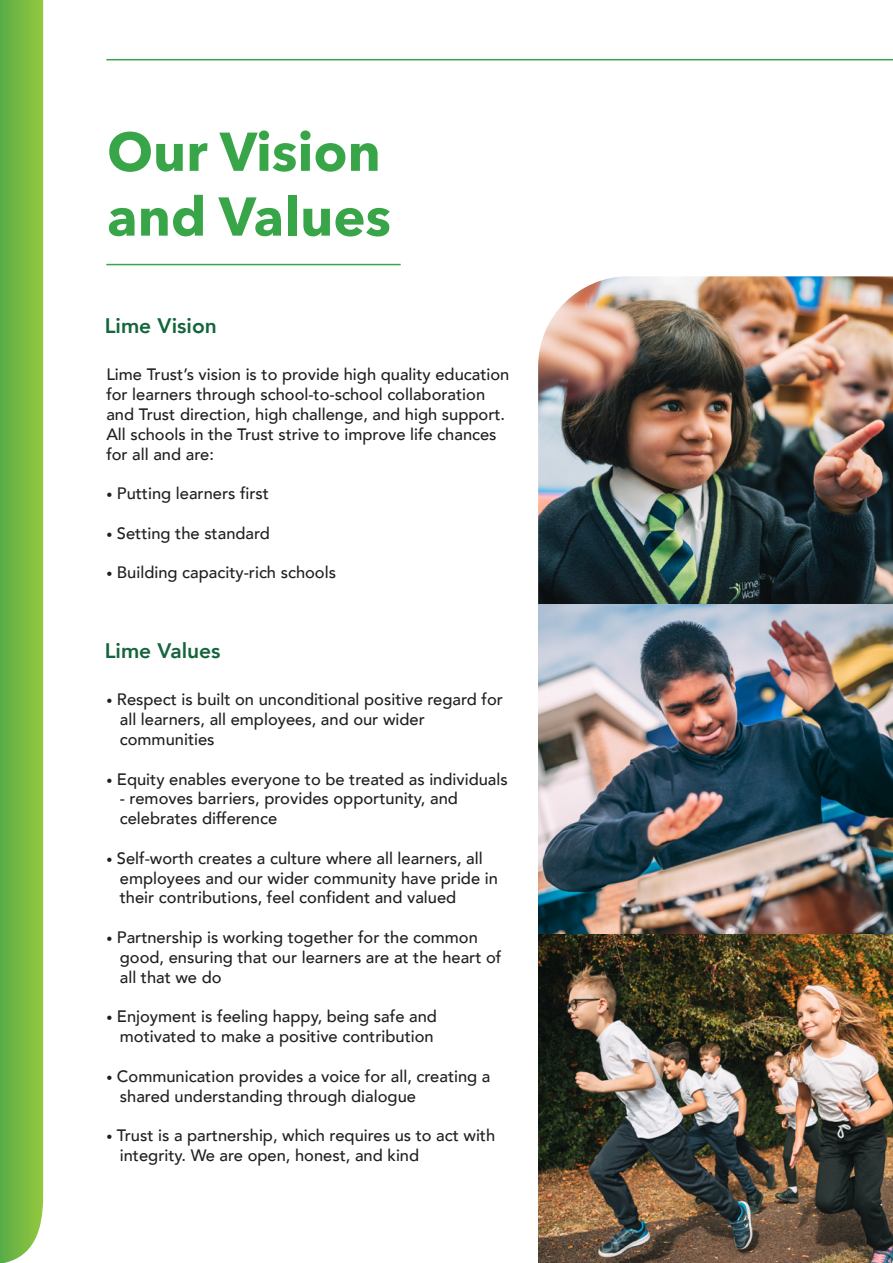
<style>
.page{position:relative;width:893px;height:1263px;background:#fff}
.page>*{position:absolute;margin:0;border:0;box-sizing:border-box;transform-origin:0 0}
.t1{font:700 54px/64.8px "Avenir Next";color:#38a549}
.t2{font:800 21px "Avenir";color:#15653c}
.t3{font:500 16.5px/19.8px "Avenir";color:#231f20}
.s1{font-size:12px}
</style>
<div class="page">
<hr style="left:106px;top:59px;width:787px;height:1px;background:#38a549">
<svg style="left:0;top:0;width:43px;height:1263px;background:#78ba44"></svg>
<img style="left:538px;top:276px;width:355px;height:987px">
<hr style="left:106px;top:264px;width:295px;height:1px;background:#38a549">
<h1 class="t1" style="left:107px;top:119px;width:285px">Our Vision and Values</h1>
<p class="t2" style="left:105px;top:310px;width:114px">Lime Vision</p>
<p class="t3" style="left:106px;top:364px;width:405px">Lime Trust’s vision is to provide high quality education for learners through school-to-school collaboration and Trust direction, high challenge, and high support.<br>All schools in the Trust strive to improve life chances for all and are:</p>
<p class="t3" style="left:106px;top:483px;width:164px"><span class="s1">•</span> Putting learners first</p>
<p class="t3" style="left:106px;top:522px;width:165px"><span class="s1">•</span> Setting the standard</p>
<p class="t3" style="left:106px;top:562px;width:231px"><span class="s1">•</span> Building capacity-rich schools</p>
<p class="t2" style="left:105px;top:635px;width:117px">Lime Values</p>
<p class="t3" style="left:120px;top:689px;width:385px;text-indent:-14px"><span class="s1">•</span> Respect is built on unconditional positive regard for all learners, all employees, and our wider communities</p>
<p class="t3" style="left:106px;top:768px;width:403px"><span class="s1">•</span> Equity enables everyone to be treated as individuals</p>
<p class="t3" style="left:120px;top:788px;width:340px">- removes barriers, provides opportunity, and celebrates difference</p>
<p class="t3" style="left:120px;top:847px;width:380px;text-indent:-14px"><span class="s1">•</span> Self-worth creates a culture where all learners, all employees and our wider community have pride in their contributions, feel confident and valued</p>
<p class="t3" style="left:120px;top:926px;width:383px;text-indent:-14px"><span class="s1">•</span> Partnership is working together for the common good, ensuring that our learners are at the heart of all that we do</p>
<p class="t3" style="left:106px;top:1006px;width:332px;text-align:right"><span class="s1">•</span> Enjoyment is feeling happy, being safe and motivated to make a positive contribution</p>
<p class="t3" style="left:120px;top:1065px;width:372px;text-indent:-14px"><span class="s1">•</span> Communication provides a voice for all, creating a shared understanding through dialogue</p>
<p class="t3" style="left:120px;top:1124px;width:377px;text-indent:-14px"><span class="s1">•</span> Trust is a partnership, which requires us to act with integrity. We are open, honest, and kind</p>
</div>
